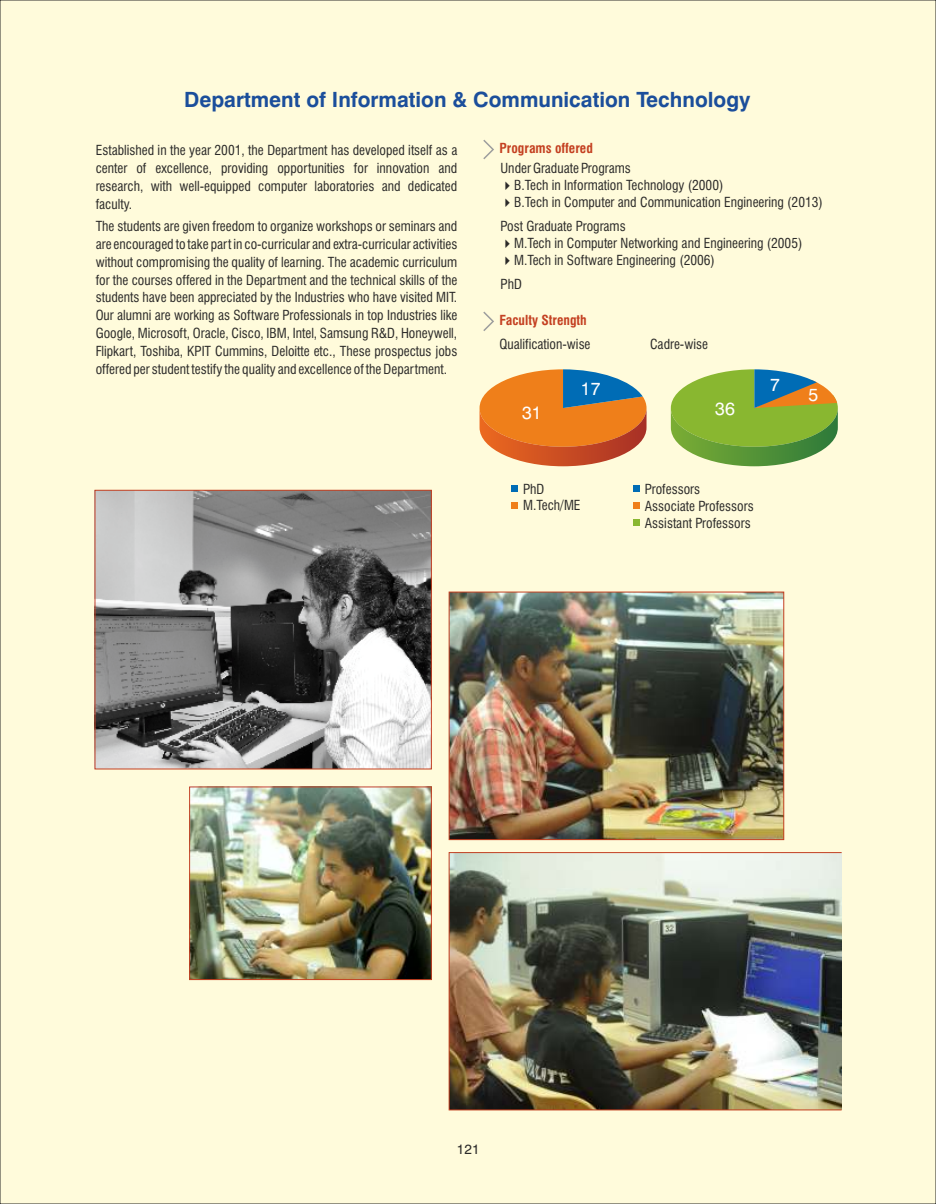
<style>
.page{position:relative;width:936px;height:1204px;background:#fff}
.page>*{position:absolute;margin:0;border:0;box-sizing:border-box;transform-origin:0 0}
.t1{font:700 21px "Swiss 721 BT";color:#1b4e9b}
.t2{font:17.85px "Swiss 721 BT";color:#fefefe}
.t3{font:condensed 13.5px/17.9px "Swiss 721 BT";color:#2b2a29}
.t4{font:700 condensed 13.5px "Swiss 721 BT";color:#c44021}
.t5{font:13.5px "Swiss 721 BT";color:#2b2a29}
</style>
<div class="page">
<div style="left:0;top:0;width:935px;height:1203px;background:#fffbdb"></div>
<img style="left:97px;top:492px;width:332px;height:275px">
<div style="left:95px;top:490px;width:336px;height:279px;border:1px solid #c44021"></div>
<svg style="left:481px;top:138px;width:14px;height:23px"></svg>
<svg style="left:481px;top:310px;width:14px;height:23px"></svg>
<svg style="left:670px;top:369px;width:167px;height:97px;background:#8db259"></svg>
<svg style="left:479px;top:369px;width:167px;height:97px;background:#cb8851"></svg>
<div style="left:511px;top:485px;width:7px;height:7px;background:#006cb5"></div>
<div style="left:511px;top:502px;width:7px;height:7px;background:#ef7f1a"></div>
<div style="left:633px;top:485px;width:7px;height:7px;background:#006cb5"></div>
<div style="left:633px;top:502px;width:7px;height:7px;background:#ef7f1a"></div>
<div style="left:633px;top:519px;width:7px;height:7px;background:#89b730"></div>
<img style="left:450px;top:593px;width:332px;height:245px">
<div style="left:448px;top:591px;width:336px;height:249px;border:1px solid #c44021"></div>
<img style="left:191px;top:788px;width:238px;height:189px">
<div style="left:189px;top:786px;width:242px;height:193px;border:1px solid #c44021"></div>
<img style="left:450px;top:854px;width:390px;height:254px">
<div style="left:448px;top:852px;width:394px;height:258px;border:1px solid #c44021"></div>
<h1 class="t1" style="left:184px;top:91px;width:567px">Department of Information &amp; Communication Technology</h1>
<p class="t4" style="left:499px;top:142px;width:95px">Programs offered</p>
<p class="t3" style="left:96px;top:143px;width:363px;text-align:justify">Established in the year 2001, the Department has developed itself as a center of excellence, providing opportunities for innovation and research, with well-equipped computer laboratories and dedicated faculty.</p>
<p class="t3" style="left:96px;top:219px;width:363px;text-align:justify">The students are given freedom to organize workshops or seminars and are encouraged to take part in co-curricular and extra-curricular activities without compromising the quality of learning. The academic curriculum for the courses offered in the Department and the technical skills of the students have been appreciated by the Industries who have visited MIT.<br>Our alumni are working as Software Professionals in top Industries like Google, Microsoft, Oracle, Cisco, IBM, Intel, Samsung R&amp;D, Honeywell, Flipkart, Toshiba, KPIT Cummins, Deloitte etc., These prospectus jobs offered per student testify the quality and excellence of the Department.</p>
<p class="t3" style="left:500px;top:160px;width:132px">Under Graduate Programs</p>
<p class="t3" style="left:500px;top:177px;width:224px">✔B.Tech in Information Technology (2000)</p>
<p class="t3" style="left:500px;top:191px;width:324px;line-height:24.3px">✔B.Tech in Computer and Communication Engineering (2013)<br>Post Graduate Programs</p>
<p class="t3" style="left:500px;top:235px;width:303px">✔M.Tech in Computer Networking and Engineering (2005)</p>
<p class="t3" style="left:500px;top:249px;width:216px;line-height:24.3px">✔M.Tech in Software Engineering (2006)<br>PhD</p>
<p class="t4" style="left:499px;top:314px;width:89px">Faculty Strength</p>
<p class="t3" style="left:499px;top:336px;width:92px">Qualification-wise</p>
<p class="t3" style="left:650px;top:336px;width:60px">Cadre-wise</p>
<h2 class="t2" style="left:522px;top:405px;width:21px">31</h2>
<h2 class="t2" style="left:581px;top:381px;width:21px">17</h2>
<h2 class="t2" style="left:715px;top:402px;width:21px">36</h2>
<h2 class="t2" style="left:770px;top:377px;width:11px">7</h2>
<p class="t3" style="left:523px;top:482px;width:59px;line-height:16.4px">PhD<br>M.Tech/ME</p>
<p class="t3" style="left:645px;top:481px;width:110px;line-height:17.1px">Professors<br>Associate Professors<br>Assistant Professors</p>
<h2 class="t2" style="left:808px;top:387px;width:11px">5</h2>
<p class="t5" style="left:457px;top:1143px;width:24px">121</p>
</div>
